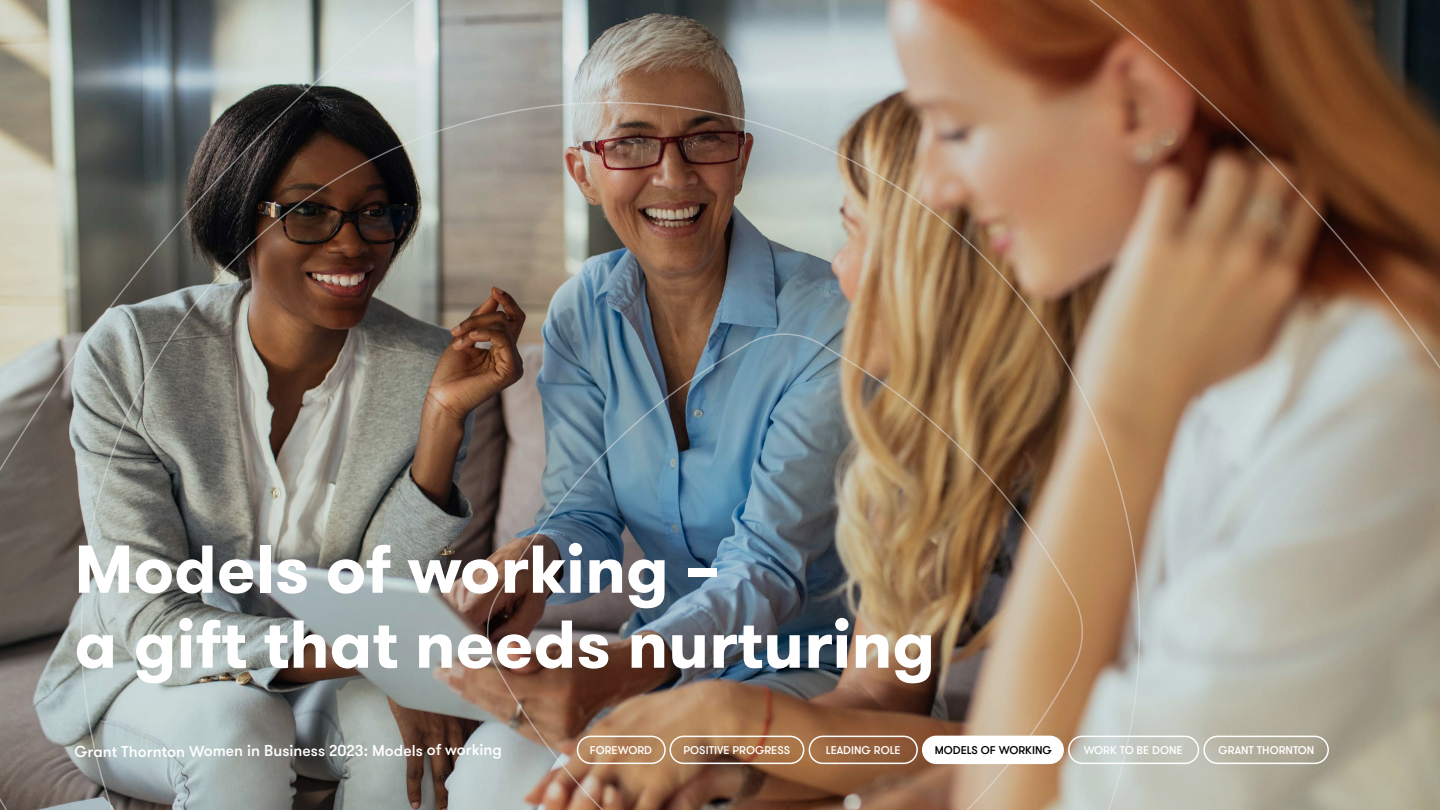
<style>
.page{position:relative;width:1440px;height:810px;background:#fff}
.page>*{position:absolute;margin:0;border:0;box-sizing:border-box;transform-origin:0 0}
.t1{font:700 67.5px/75px "GT Walsheim Pro";color:#fff}
.t2{font:500 15.75px "GT Walsheim Pro";letter-spacing:-.005em;color:#fff}
.t3{font:500 11.25px "GT Walsheim Pro";color:#fff}
.t4{font:500 11.25px "GT Walsheim Pro";color:#000}
</style>
<div class="page">
<img style="left:0;top:0;width:1440px;height:810px">
<div style="left:809px;top:736px;width:109px;height:28px;border:2px solid #fff;border-radius:13px"></div>
<div style="left:923px;top:736px;width:140px;height:27px;background:#fff;border-radius:13px"></div>
<div style="left:922px;top:736px;width:142px;height:28px;border:2px solid #fff;border-radius:13px"></div>
<div style="left:1068px;top:736px;width:131px;height:28px;border:2px solid #fff;border-radius:13px"></div>
<div style="left:1203px;top:736px;width:126px;height:28px;border:2px solid #fff;border-radius:13px"></div>
<div style="left:577px;top:736px;width:89px;height:28px;border:2px solid #fff;border-radius:13px"></div>
<div style="left:669px;top:736px;width:135px;height:28px;border:2px solid #fff;border-radius:13px"></div>
<h1 class="t1" style="left:74px;top:532px;width:862px">Models of working –<br>a gift that needs nurturing</h1>
<h2 class="t2" style="left:74px;top:741px;width:429px">Grant Thornton Women in Business 2023: Models of working</h2>
<p class="t3" style="left:590px;top:744px;width:64px">FOREWORD</p>
<p class="t3" style="left:684px;top:744px;width:108px">POSITIVE PROGRESS</p>
<p class="t3" style="left:826px;top:744px;width:76px">LEADING ROLE</p>
<p class="t4" style="left:935px;top:744px;width:119px">MODELS OF WORKING</p>
<p class="t3" style="left:1084px;top:744px;width:100px">WORK TO BE DONE</p>
<p class="t3" style="left:1218px;top:744px;width:98px">GRANT THORNTON</p>
</div>
